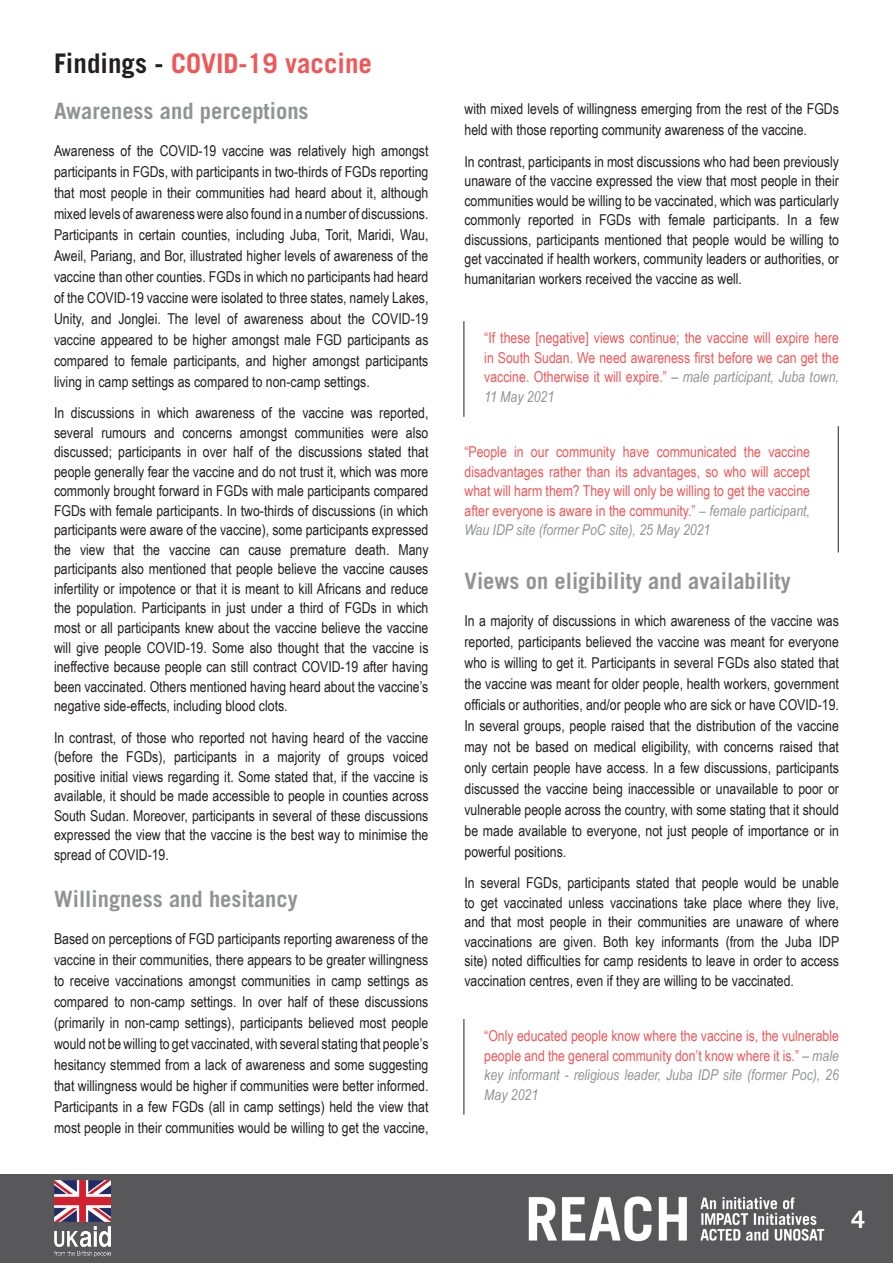
<style>
.page{position:relative;width:893px;height:1263px;background:#fff}
.page>*{position:absolute;margin:0;border:0;box-sizing:border-box;transform-origin:0 0}
.Intro_bold{font:700 27px "Trade Gothic LT Std";color:#ee5859}
.REACH_body_text_back{font:700 24px "Trade Gothic LT Std";color:#fff}
.Intro_bold-2{font:700 22.5px "Trade Gothic LT Std";color:#929494}
.REACH_body_text_back-2{font:15px/21px "Arial Narrow";color:#231f20;text-align:justify}
.REACH_body_text_back-3{font:15px/19.5px "Arial Narrow";color:#ee5859;text-align:justify}
.s1{color:#231f20}
.s2{color:#929494}
.s3{font-style:italic;color:#929494}
</style>
<div class="page">
<div style="left:0;top:1175px;width:893px;height:88px;background:#58585a"></div>
<img style="left:528px;top:1196px;width:297px;height:46px">
<img style="left:54px;top:1181px;width:56px;height:75px">
<hr style="left:464px;top:321px;width:1px;height:96px;background:#231f20">
<hr style="left:838px;top:426px;width:1px;height:126px;background:#231f20">
<hr style="left:464px;top:1019px;width:1px;height:96px;background:#231f20">
<p class="Intro_bold" style="left:54px;top:47px;width:320px"><span class="s1">Findings -</span> COVID-19 vaccine</p>
<p class="Intro_bold-2" style="left:54px;top:98px;width:256px">Awareness and perceptions</p>
<p class="REACH_body_text_back-2" style="left:54px;top:140px;width:376px">Awareness of the COVID-19 vaccine was relatively high amongst participants in FGDs, with participants in two-thirds of FGDs reporting that most people in their communities had heard about it, although mixed levels of awareness were also found in a number of discussions.<br>Participants in certain counties, including Juba, Torit, Maridi, Wau, Aweil, Pariang, and Bor, illustrated higher levels of awareness of the vaccine than other counties. FGDs in which no participants had heard of the COVID-19 vaccine were isolated to three states, namely Lakes, Unity, and Jonglei. The level of awareness about the COVID-19 vaccine appeared to be higher amongst male FGD participants as compared to female participants, and higher amongst participants living in camp settings as compared to non-camp settings.</p>
<p class="REACH_body_text_back-2" style="left:54px;top:403px;width:376px;line-height:19.5px">In discussions in which awareness of the vaccine was reported, several rumours and concerns amongst communities were also discussed; participants in over half of the discussions stated that people generally fear the vaccine and do not trust it, which was more commonly brought forward in FGDs with male participants compared FGDs with female participants. In two-thirds of discussions (in which participants were aware of the vaccine), some participants expressed the view that the vaccine can cause premature death. Many participants also mentioned that people believe the vaccine causes infertility or impotence or that it is meant to kill Africans and reduce the population. Participants in just under a third of FGDs in which most or all participants knew about the vaccine believe the vaccine will give people COVID-19. Some also thought that the vaccine is ineffective because people can still contract COVID-19 after having been vaccinated. Others mentioned having heard about the vaccine’s negative side-effects, including blood clots.</p>
<p class="REACH_body_text_back-2" style="left:54px;top:727px;width:376px;line-height:19.5px">In contrast, of those who reported not having heard of the vaccine (before the FGDs), participants in a majority of groups voiced positive initial views regarding it. Some stated that, if the vaccine is available, it should be made accessible to people in counties across South Sudan. Moreover, participants in several of these discussions expressed the view that the vaccine is the best way to minimise the spread of COVID-19.</p>
<p class="Intro_bold-2" style="left:54px;top:885px;width:245px">Willingness and hesitancy</p>
<p class="REACH_body_text_back-2" style="left:54px;top:927px;width:376px">Based on perceptions of FGD participants reporting awareness of the vaccine in their communities, there appears to be greater willingness to receive vaccinations amongst communities in camp settings as compared to non-camp settings. In over half of these discussions (primarily in non-camp settings), participants believed most people would not be willing to get vaccinated, with several stating that people’s hesitancy stemmed from a lack of awareness and some suggesting that willingness would be higher if communities were better informed.<br>Participants in a few FGDs (all in camp settings) held the view that most people in their communities would be willing to get the vaccine,</p>
<p class="REACH_body_text_back-2" style="left:464px;top:98px;width:376px">with mixed levels of willingness emerging from the rest of the FGDs held with those reporting community awareness of the vaccine.</p>
<p class="REACH_body_text_back-2" style="left:464px;top:151px;width:376px;line-height:19.5px">In contrast, participants in most discussions who had been previously unaware of the vaccine expressed the view that most people in their communities would be willing to be vaccinated, which was particularly commonly reported in FGDs with female participants. In a few discussions, participants mentioned that people would be willing to get vaccinated if health workers, community leaders or authorities, or humanitarian workers received the vaccine as well.</p>
<p class="REACH_body_text_back-3" style="left:484px;top:328px;width:356px">“If these [negative] views continue; the vaccine will expire here in South Sudan. We need awareness first before we can get the vaccine. Otherwise it will expire.” <span class="s2">–</span> <span class="s3">male participant, Juba town, 11 May 2021</span></p>
<p class="REACH_body_text_back-3" style="left:464px;top:442px;width:347px">“People in our community have communicated the vaccine disadvantages rather than its advantages, so who will accept what will harm them? They will only be willing to get the vaccine after everyone is aware in the community.” <span class="s3">– female participant, Wau IDP site (former PoC site), 25 May 2021</span></p>
<p class="Intro_bold-2" style="left:464px;top:567px;width:328px">Views on eligibility and availability</p>
<p class="REACH_body_text_back-2" style="left:464px;top:609px;width:376px">In a majority of discussions in which awareness of the vaccine was reported, participants believed the vaccine was meant for everyone who is willing to get it. Participants in several FGDs also stated that the vaccine was meant for older people, health workers, government officials or authorities, and/or people who are sick or have COVID-19.<br>In several groups, people raised that the distribution of the vaccine may not be based on medical eligibility, with concerns raised that only certain people have access. In a few discussions, participants discussed the vaccine being inaccessible or unavailable to poor or vulnerable people across the country, with some stating that it should be made available to everyone, not just people of importance or in powerful positions.</p>
<p class="REACH_body_text_back-2" style="left:464px;top:873px;width:376px;line-height:19.5px">In several FGDs, participants stated that people would be unable to get vaccinated unless vaccinations take place where they live, and that most people in their communities are unaware of where vaccinations are given. Both key informants (from the Juba IDP site) noted difficulties for camp residents to leave in order to access vaccination centres, even if they are willing to be vaccinated.</p>
<p class="REACH_body_text_back-3" style="left:484px;top:1025px;width:356px">“Only educated people know where the vaccine is, the vulnerable people and the general community don’t know where it is.” <span class="s2">–</span> <span class="s3">male key informant - religious leader, Juba IDP site (former Poc), 26<br>May 2021</span></p>
<p class="REACH_body_text_back" style="left:851px;top:1205px;width:15px">4</p>
</div>
